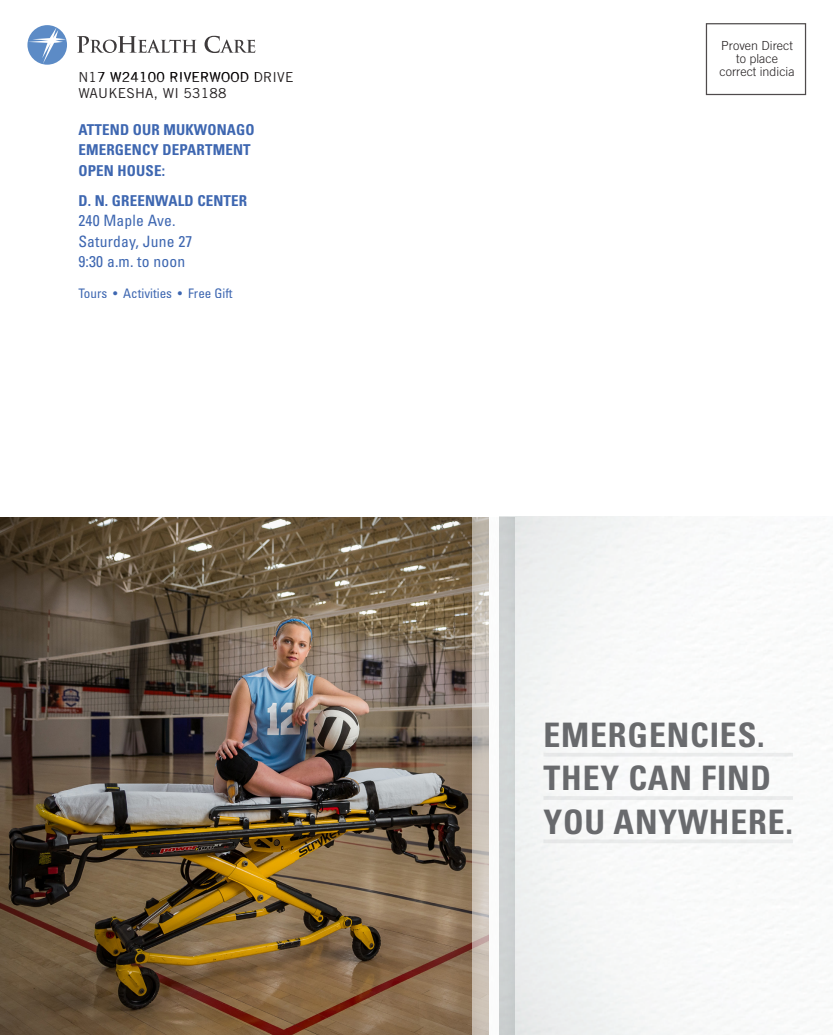
<style>
.page{position:relative;width:833px;height:1035px;background:#fff}
.page>*{position:absolute;margin:0;border:0;box-sizing:border-box;transform-origin:0 0}
.t1{font:700 condensed 33.75px/43.8px "Univers";letter-spacing:.025em;color:#6c6d70}
.t2{font:condensed 15.62px/20.4px "Univers";letter-spacing:.01em;color:#3e67b1}
.t3{font:700 condensed 15px/20.4px "Univers";letter-spacing:.01em;color:#3e67b1}
.t4{font:13.75px/16.2px "Trade Gothic";letter-spacing:.015em;color:#231f20}
.t5{font:condensed 13.12px "Univers";color:#3e67b1}
.t6{font:300 12.5px "Trade Gothic";color:#231f20}
</style>
<div class="page">
<img style="left:0;top:518px;width:472px;height:517px">
<img style="left:499px;top:516px;width:328px;height:519px">
<img style="left:472px;top:518px;width:42px;height:517px">
<div style="left:705px;top:23px;width:101px;height:72px;border:1px solid #231f20"></div>
<hr style="left:543px;top:796px;width:250px;height:4px;background:#eaebec">
<hr style="left:543px;top:753px;width:250px;height:4px;background:#eaecec">
<hr style="left:543px;top:840px;width:250px;height:3px;background:#bcbdc0">
<svg style="left:77px;top:36px;width:120px;height:17px"></svg>
<svg style="left:204px;top:36px;width:51px;height:17px"></svg>
<svg style="left:27px;top:25px;width:40px;height:40px"></svg>
<p class="t4" style="left:78px;top:69px;width:216px">N17 W24100 RIVERWOOD DRIVE<br>WAUKESHA, WI 53188</p>
<p class="t3" style="left:78px;top:119px;width:178px">ATTEND OUR MUKWONAGO<br>EMERGENCY DEPARTMENT<br>OPEN HOUSE:</p>
<p class="t3" style="left:78px;top:190px;width:170px">D. N. GREENWALD CENTER</p>
<p class="t2" style="left:78px;top:210px;width:115px">240 Maple Ave.<br>Saturday, June 27<br>9:30 a.m. to noon</p>
<p class="t5" style="left:78px;top:285px;width:156px">Tours • Activities • Free Gift</p>
<p class="t6" style="left:721px;top:38px;width:73px">Proven Direct</p>
<p class="t6" style="left:736px;top:51px;width:43px">to place</p>
<p class="t6" style="left:719px;top:64px;width:76px">correct indicia</p>
<h1 class="t1" style="left:543px;top:712px;width:251px">EMERGENCIES.<br>THEY CAN FIND<br>YOU ANYWHERE.</h1>
</div>
